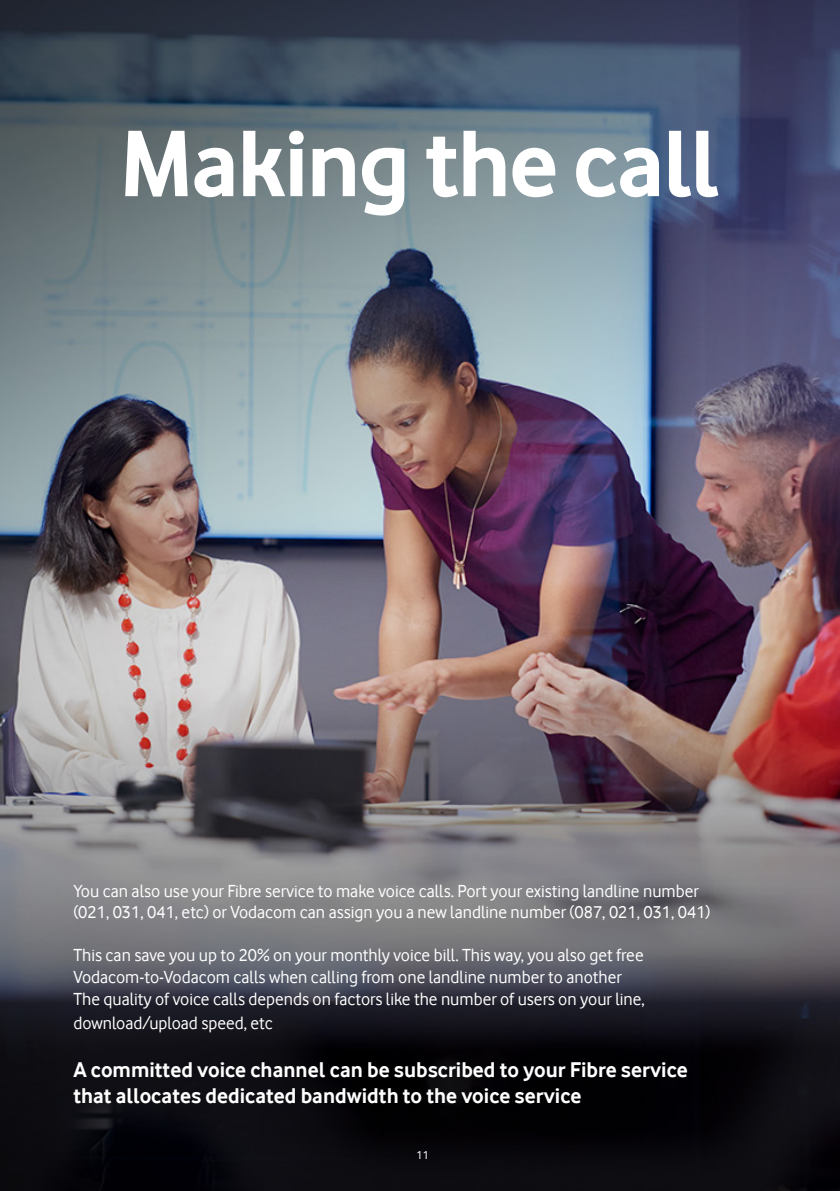
<style>
.page{position:relative;width:840px;height:1191px;background:#fff}
.page>*{position:absolute;margin:0;border:0;box-sizing:border-box;transform-origin:0 0}
.t1{font:700 98px "Vodafone Rg";letter-spacing:-.02em;color:#fff}
.t2{font:700 22px "Vodafone Rg";color:#fff}
.t3{font:18px "Vodafone Rg";color:#fff}
.t4{font:12px "Vodafone Rg";color:#fff}
</style>
<div class="page">
<img style="left:0;top:0;width:839px;height:1191px">
<p class="t1" style="left:120px;top:107px;width:602px">Making the call</p>
<p class="t3" style="left:73px;top:880px;width:626px">You can also use your Fibre service to make voice calls. Port your existing landline number</p>
<p class="t3" style="left:73px;top:902px;width:638px">(021, 031, 041, etc) or Vodacom can assign you a new landline number (087, 021, 031, 041)</p>
<p class="t3" style="left:73px;top:945px;width:571px">This can save you up to 20% on your monthly voice bill. This way, you also get free</p>
<p class="t3" style="left:73px;top:967px;width:549px">Vodacom-to-Vodacom calls when calling from one landline number to another</p>
<p class="t3" style="left:73px;top:988px;width:572px">The quality of voice calls depends on factors like the number of users on your line,</p>
<p class="t3" style="left:73px;top:1012px;width:201px">download/upload speed, etc</p>
<p class="t2" style="left:73px;top:1056px;width:615px">A committed voice channel can be subscribed to your Fibre service</p>
<p class="t2" style="left:73px;top:1083px;width:509px">that allocates dedicated bandwidth to the voice service</p>
<p class="t4" style="left:416px;top:1148px;width:14px">11</p>
</div>
